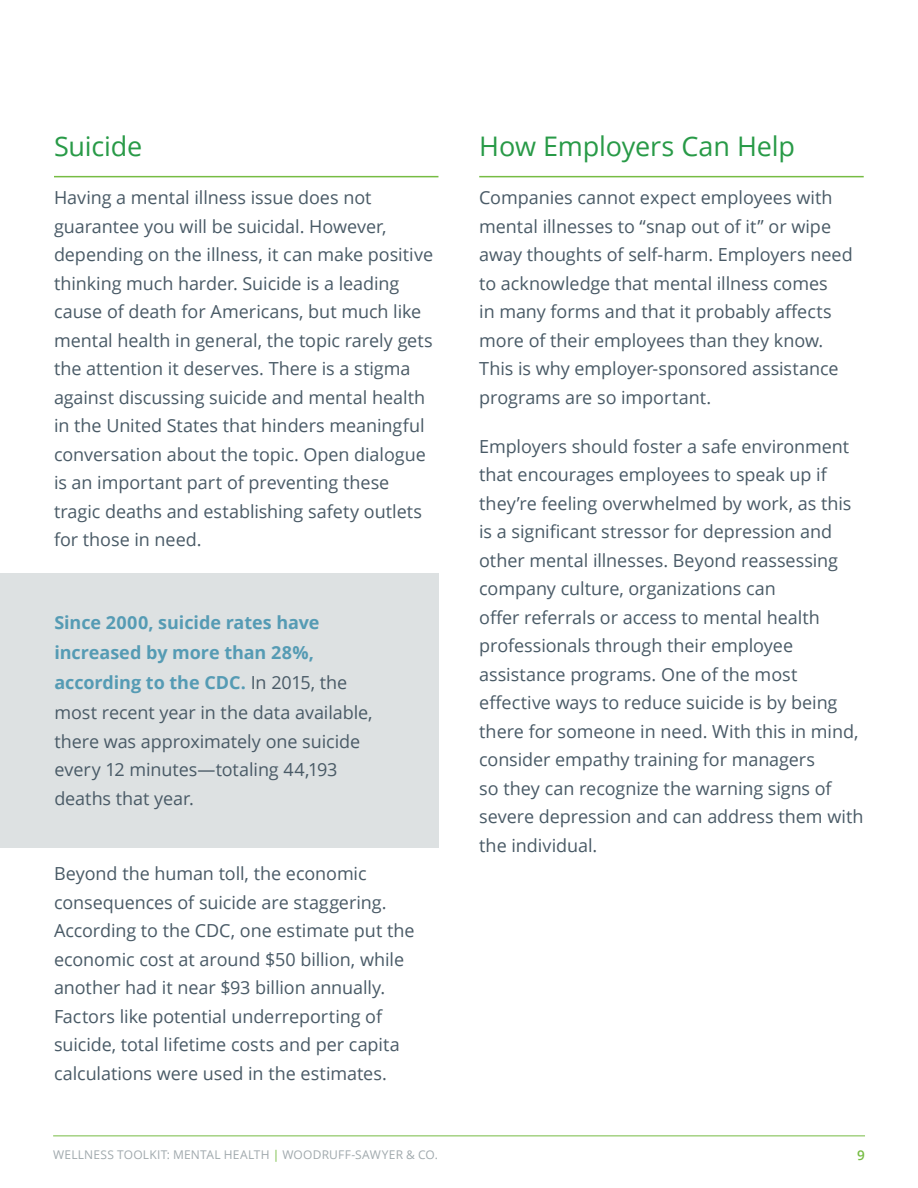
<style>
.page{position:relative;width:918px;height:1188px;background:#fff}
.page>*{position:absolute;margin:0;border:0;box-sizing:border-box;transform-origin:0 0}
.t1{font:27px "Open Sans";letter-spacing:-.005em;color:#289a47}
.t2{font:18px/28.5px "Open Sans";letter-spacing:-.005em;color:#495a66}
.t3{font:600 13.5px "Open Sans";color:#76bc43}
.t4{font:12px "Open Sans";letter-spacing:.02em;color:#a0a9ad}
.s1{font-weight:700;color:#559bb4}
.s2{color:#76bc43}
</style>
<div class="page">
<hr style="left:53px;top:1136px;width:812px;height:1px;background:#76bc43">
<hr style="left:54px;top:176px;width:384px;height:1px;background:#76bc43">
<hr style="left:479px;top:176px;width:385px;height:1px;background:#76bc43">
<div style="left:0;top:573px;width:439px;height:274px;background:#dde1e2"></div>
<h1 class="t1" style="left:54px;top:127px;width:90px">Suicide</h1>
<p class="t2" style="left:54px;top:183px;width:381px">Having a mental illness issue does not guarantee you will be suicidal. However, depending on the illness, it can make positive thinking much harder. Suicide is a leading cause of death for Americans, but much like mental health in general, the topic rarely gets the attention it deserves. There is a stigma against discussing suicide and mental health in the United States that hinders meaningful conversation about the topic. Open dialogue is an important part of preventing these tragic deaths and establishing safety outlets for those in need.</p>
<p class="t2" style="left:54px;top:608px;width:320px;line-height:29.2px"><span class="s1">Since 2000, suicide rates have increased by more than 28%, according to the CDC.</span> In 2015, the most recent year in the data available, there was approximately one suicide every 12 minutes—totaling 44,193 deaths that year.</p>
<p class="t2" style="left:54px;top:859px;width:362px">Beyond the human toll, the economic consequences of suicide are staggering.<br>According to the CDC, one estimate put the economic cost at around $50 billion, while another had it near $93 billion annually.<br>Factors like potential underreporting of suicide, total lifetime costs and per capita calculations were used in the estimates.</p>
<h1 class="t1" style="left:479px;top:127px;width:317px">How Employers Can Help</h1>
<p class="t2" style="left:479px;top:183px;width:375px">Companies cannot expect employees with mental illnesses to “snap out of it” or wipe away thoughts of self-harm. Employers need to acknowledge that mental illness comes<br>in many forms and that it probably affects more of their employees than they know.<br>This is why employer-sponsored assistance programs are so important.</p>
<p class="t2" style="left:479px;top:431px;width:386px">Employers should foster a safe environment that encourages employees to speak up if they’re feeling overwhelmed by work, as this is a significant stressor for depression and other mental illnesses. Beyond reassessing company culture, organizations can<br>offer referrals or access to mental health professionals through their employee assistance programs. One of the most effective ways to reduce suicide is by being there for someone in need. With this in mind, consider empathy training for managers<br>so they can recognize the warning signs of severe depression and can address them with the individual.</p>
<p class="t4" style="left:53px;top:1147px;width:386px">WELLNESS TOOLKIT: MENTAL HEALTH <span class="s2">|</span> WOODRUFF-SAWYER &amp; CO.</p>
<p class="t3" style="left:857px;top:1146px;width:9px">9</p>
</div>
